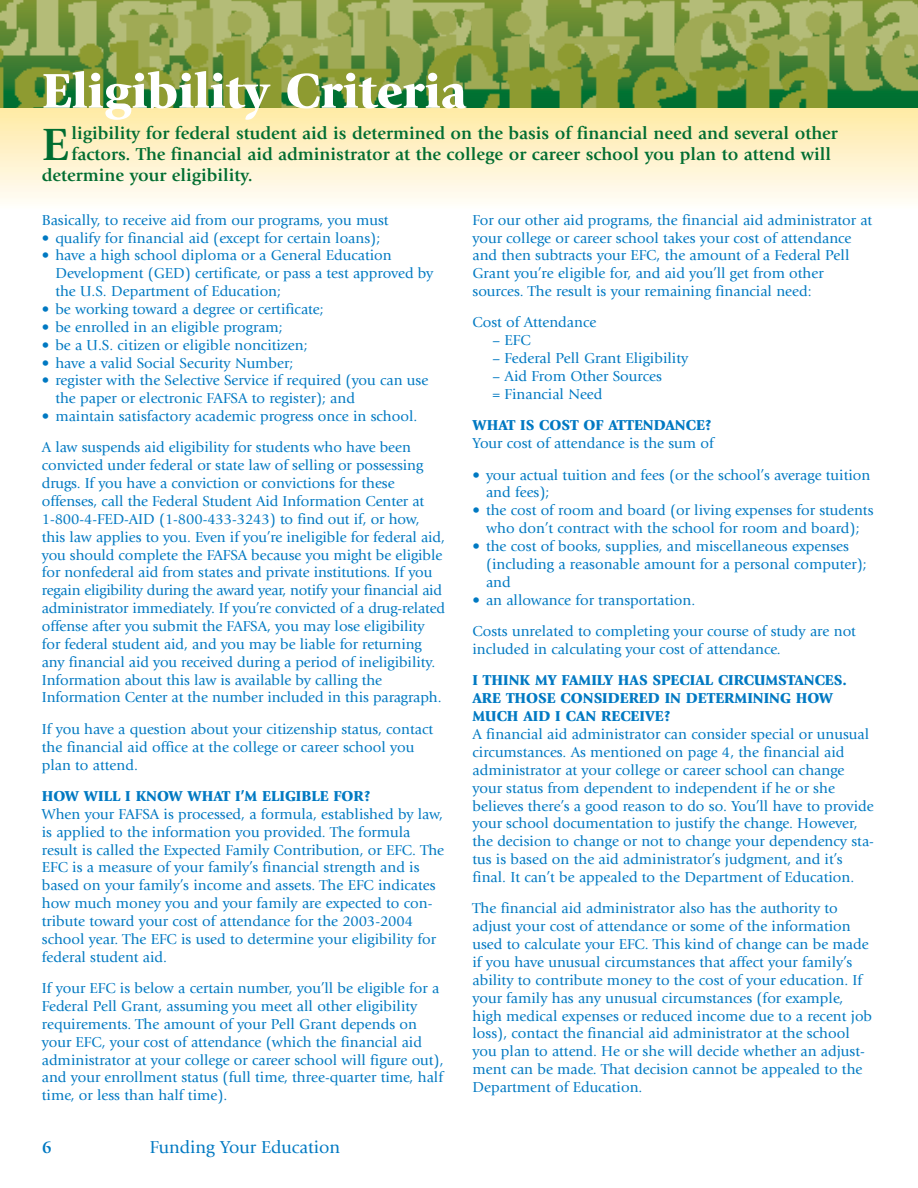
<style>
.page{position:relative;width:918px;height:1188px;background:#fff}
.page>*{position:absolute;margin:0;border:0;box-sizing:border-box;transform-origin:0 0}
.t1{font:900 51px "Giovanni";letter-spacing:-.005em;color:#fff}
.t2{font:700 47.1px "Giovanni";color:#006d31}
.t3{font:700 18px "Giovanni";color:#006d31}
.t4{font:18px "Giovanni";color:#0079c2}
.t5{font:700 18px "Giovanni";color:#0079c2}
.t6{font:15px/17.9px "Giovanni";color:#0079c2}
.t7{font:900 15px/18px "Giovanni";color:#0079c2}
</style>
<div class="page">
<svg style="left:0;top:0;width:918px;height:202px;background:#bcc485"></svg>
<h1 class="t1" style="left:42px;top:71px;width:426px">Eligibility Criteria</h1>
<h2 class="t2" style="left:42px;top:126px;width:29px">E</h2>
<p class="t3" style="left:71px;top:126px;width:767px">ligibility for federal student aid is determined on the basis of financial need and several other</p>
<p class="t3" style="left:71px;top:147px;width:761px">factors. The financial aid administrator at the college or career school you plan to attend will</p>
<p class="t3" style="left:42px;top:168px;width:213px">determine your eligibility.</p>
<p class="t6" style="left:42px;top:212px;width:348px">Basically, to receive aid from our programs, you must</p>
<p class="t6" style="left:42px;top:230px;width:340px">• qualify for financial aid (except for certain loans);</p>
<p class="t6" style="left:55px;top:248px;width:380px;text-indent:-14px">• have a high school diploma or a General Education<br>Development (GED) certificate, or pass a test approved by the U.S. Department of Education;</p>
<p class="t6" style="left:42px;top:301px;width:283px">• be working toward a degree or certificate;</p>
<p class="t6" style="left:42px;top:319px;width:242px">• be enrolled in an eligible program;</p>
<p class="t6" style="left:42px;top:337px;width:267px">• be a U.S. citizen or eligible noncitizen;</p>
<p class="t6" style="left:42px;top:355px;width:253px">• have a valid Social Security Number;</p>
<p class="t6" style="left:55px;top:373px;width:374px;text-indent:-14px">• register with the Selective Service if required (you can use the paper or electronic FAFSA to register); and</p>
<p class="t6" style="left:42px;top:402px;width:377px;line-height:31.3px">• maintain satisfactory academic progress once in school.<br>A law suspends aid eligibility for students who have been</p>
<p class="t6" style="left:42px;top:458px;width:405px">convicted under federal or state law of selling or possessing drugs. If you have a conviction or convictions for these offenses, call the Federal Student Aid Information Center at 1-800-4-FED-AID (1-800-433-3243) to find out if, or how, this law applies to you. Even if you’re ineligible for federal aid, you should complete the FAFSA because you might be eligible for nonfederal aid from states and private institutions. If you regain eligibility during the award year, notify your financial aid administrator immediately. If you’re convicted of a drug-related offense after you submit the FAFSA, you may lose eligibility for federal student aid, and you may be liable for returning any financial aid you received during a period of ineligibility.<br>Information about this law is available by calling the Information Center at the number included in this paragraph.</p>
<p class="t6" style="left:42px;top:721px;width:393px">If you have a question about your citizenship status, contact the financial aid office at the college or career school you plan to attend.</p>
<p class="t7" style="left:42px;top:788px;width:330px">HOW WILL I KNOW WHAT I’M ELIGIBLE FOR?</p>
<p class="t6" style="left:42px;top:806px;width:404px">When your FAFSA is processed, a formula, established by law, is applied to the information you provided. The formula result is called the Expected Family Contribution, or EFC. The EFC is a measure of your family’s financial strength and is based on your family’s income and assets. The EFC indicates how much money you and your family are expected to con&shy;tribute toward your cost of attendance for the 2003-2004 school year. The EFC is used to determine your eligibility for federal student aid.</p>
<p class="t6" style="left:42px;top:980px;width:403px">If your EFC is below a certain number, you’ll be eligible for a Federal Pell Grant, assuming you meet all other eligibility requirements. The amount of your Pell Grant depends on your EFC, your cost of attendance (which the financial aid administrator at your college or career school will figure out), and your enrollment status (full time, three-quarter time, half time, or less than half time).</p>
<p class="t5" style="left:42px;top:1140px;width:12px">6</p>
<p class="t4" style="left:150px;top:1140px;width:192px">Funding Your Education</p>
<p class="t6" style="left:472px;top:212px;width:401px">For our other aid programs, the financial aid administrator at your college or career school takes your cost of attendance and then subtracts your EFC, the amount of a Federal Pell Grant you’re eligible for, and aid you’ll get from other sources. The result is your remaining financial need:</p>
<p class="t6" style="left:472px;top:315px;width:125px">Cost of Attendance</p>
<p class="t6" style="left:492px;top:333px;width:40px">– EFC</p>
<p class="t6" style="left:492px;top:351px;width:198px">– Federal Pell Grant Eligibility</p>
<p class="t6" style="left:492px;top:368px;width:171px">– Aid From Other Sources = Financial Need</p>
<p class="t7" style="left:472px;top:417px;width:241px">WHAT IS COST OF ATTENDANCE?</p>
<p class="t6" style="left:472px;top:436px;width:243px">Your cost of attendance is the sum of</p>
<p class="t6" style="left:486px;top:467px;width:386px;text-indent:-14px">• your actual tuition and fees (or the school’s average tuition and fees);</p>
<p class="t6" style="left:472px;top:503px;width:402px;text-align:center">• the cost of room and board (or living expenses for students who don’t contract with the school for room and board);</p>
<p class="t6" style="left:486px;top:538px;width:382px;text-indent:-14px">• the cost of books, supplies, and miscellaneous expenses (including a reasonable amount for a personal computer); and</p>
<p class="t6" style="left:472px;top:585px;width:385px;line-height:31.3px">• an allowance for transportation.<br>Costs unrelated to completing your course of study are not</p>
<p class="t6" style="left:472px;top:641px;width:310px">included in calculating your cost of attendance.</p>
<p class="t7" style="left:472px;top:672px;width:376px">I THINK MY FAMILY HAS SPECIAL CIRCUMSTANCES.<br>ARE THOSE CONSIDERED IN DETERMINING HOW<br>MUCH AID I CAN RECEIVE?</p>
<p class="t6" style="left:472px;top:726px;width:403px">A financial aid administrator can consider special or unusual circumstances. As mentioned on page 4, the financial aid administrator at your college or career school can change your status from dependent to independent if he or she believes there’s a good reason to do so. You’ll have to provide your school documentation to justify the change. However, the decision to change or not to change your dependency sta&shy;tus is based on the aid administrator’s judgment, and it’s final. It can’t be appealed to the Department of Education.</p>
<p class="t6" style="left:472px;top:901px;width:401px">The financial aid administrator also has the authority to adjust your cost of attendance or some of the information used to calculate your EFC. This kind of change can be made if you have unusual circumstances that affect your family’s ability to contribute money to the cost of your education. If your family has any unusual circumstances (for example, high medical expenses or reduced income due to a recent job loss), contact the financial aid administrator at the school you plan to attend. He or she will decide whether an adjust&shy;ment can be made. That decision cannot be appealed to the Department of Education.</p>
</div>
